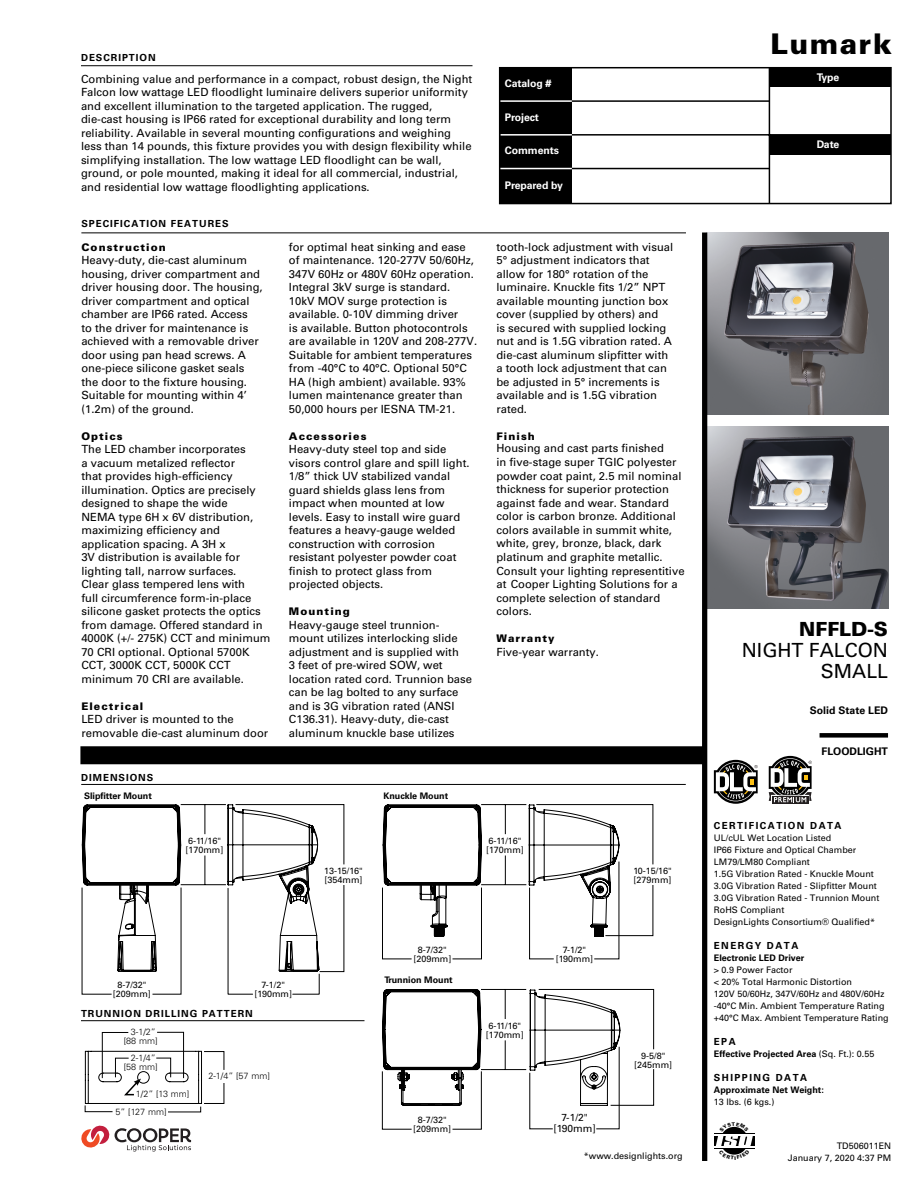
<style>
.page{position:relative;width:918px;height:1188px;background:#fff}
.page>*{position:absolute;margin:0;border:0;box-sizing:border-box;transform-origin:0 0}
.t1{font:900 28.5px "Univers LT Std";letter-spacing:.05em;color:#000}
.t2{font:19.5px/21px "Univers LT Std";color:#000;text-align:right}
.t3{font:900 19.5px "Univers LT Std";color:#000}
.t4{font:11.25px/13.5px "Univers LT Std";color:#000}
.t5{font:900 10.5px "Univers LT Std";letter-spacing:.1em;color:#000}
.t6{font:700 10.5px "Univers LT Std";letter-spacing:-.01em;color:#fff}
.t7{font:700 10.5px "Univers LT Std";color:#000}
.t8{font:10.2px/10.2px "Univers LT Std";color:#000;text-align:center}
.t9{font:700 9.75px "Univers LT Std";letter-spacing:.1em;color:#000}
.t10{font:700 9.75px "Univers LT Std";letter-spacing:.15em;color:#000}
.t11{font:9px/12px "Univers LT Std";color:#000}
.t12{font:700 9px "Univers LT Std";color:#000}
.t13{font:300 9px/8.7px "Univers LT Std";color:#000;text-align:center}
.s1{font-weight:400}
</style>
<div class="page">
<img style="left:707px;top:426px;width:182px;height:182px">
<img style="left:707px;top:233px;width:182px;height:182px">
<div style="left:820px;top:733px;width:68px;height:5px;background:#000"></div>
<hr style="left:81px;top:233px;width:605px;height:1px;background:#000">
<hr style="left:81px;top:65px;width:391px;height:1px;background:#000">
<svg style="left:714px;top:1133px;width:41px;height:16px"></svg>
<hr style="left:712px;top:1135px;width:44px;height:1px;background:#fff">
<hr style="left:712px;top:1146px;width:44px;height:1px;background:#fff">
<svg style="left:714px;top:760px;width:44px;height:44px"></svg>
<div style="left:702px;top:232px;width:5px;height:929px;background:#000"></div>
<div style="left:80px;top:746px;width:624px;height:18px;background:#000"></div>
<hr style="left:81px;top:784px;width:605px;height:1px;background:#000">
<svg style="left:772px;top:802px;width:36px;height:2px"></svg>
<svg style="left:769px;top:756px;width:43px;height:46px"></svg>
<div style="left:500px;top:68px;width:72px;height:136px;background:#000"></div>
<div style="left:770px;top:67px;width:121px;height:20px;background:#000"></div>
<div style="left:770px;top:135px;width:121px;height:20px;background:#000"></div>
<hr style="left:572px;top:100px;width:198px;height:2px;background:#000">
<hr style="left:500px;top:100px;width:72px;height:2px;background:#fff">
<hr style="left:572px;top:168px;width:198px;height:1px;background:#000">
<hr style="left:500px;top:168px;width:72px;height:1px;background:#fff">
<hr style="left:769px;top:68px;width:1px;height:136px;background:#000">
<hr style="left:572px;top:134px;width:319px;height:2px;background:#000">
<hr style="left:500px;top:134px;width:72px;height:2px;background:#fff">
<div style="left:499px;top:67px;width:393px;height:137px;border:2px solid #000"></div>
<svg style="left:81px;top:804px;width:573px;height:348px"></svg>
<svg style="left:716px;top:1126px;width:37px;height:29px"></svg>
<p class="t9" style="left:81px;top:52px;width:76px">DESCRIPTION</p>
<p class="t4" style="left:81px;top:72px;width:393px">Combining value and performance in a compact, robust design, the Night Falcon low wattage LED floodlight luminaire delivers superior uniformity and excellent illumination to the targeted application. The rugged, die-cast housing is IP66 rated for exceptional durability and long term reliability. Available in several mounting configurations and weighing less than 14 pounds, this fixture provides you with design flexibility while simplifying installation. The low wattage LED floodlight can be wall, ground, or pole mounted, making it ideal for all commercial, industrial, and residential low wattage floodlighting applications.</p>
<p class="t9" style="left:81px;top:218px;width:149px">SPECIFICATION FEATURES</p>
<p class="t5" style="left:81px;top:240px;width:86px">Construction</p>
<p class="t4" style="left:81px;top:254px;width:183px">Heavy-duty, die-cast aluminum housing, driver compartment and driver housing door. The housing, driver compartment and optical chamber are IP66 rated. Access<br>to the driver for maintenance is achieved with a removable driver door using pan head screws. A one-piece silicone gasket seals the door to the fixture housing.<br>Suitable for mounting within 4’ (1.2m) of the ground.</p>
<p class="t5" style="left:81px;top:429px;width:43px">Optics</p>
<p class="t4" style="left:81px;top:443px;width:191px">The LED chamber incorporates<br>a vacuum metalized reflector<br>that provides high-efficiency illumination. Optics are precisely designed to shape the wide<br>NEMA type 6H x 6V distribution, maximizing efficiency and application spacing. A 3H x<br>3V distribution is available for lighting tall, narrow surfaces.<br>Clear glass tempered lens with<br>full circumference form-in-place silicone gasket protects the optics from damage. Offered standard in<br>4000K (+/- 275K) CCT and minimum<br>70 CRI optional. Optional 5700K<br>CCT, 3000K CCT, 5000K CCT minimum 70 CRI are available.</p>
<p class="t5" style="left:81px;top:699px;width:63px">Electrical</p>
<p class="t4" style="left:81px;top:713px;width:188px">LED driver is mounted to the removable die-cast aluminum door</p>
<p class="t9" style="left:81px;top:771px;width:74px">DIMENSIONS</p>
<p class="t12" style="left:84px;top:790px;width:69px">Slipfitter Mount</p>
<p class="t4" style="left:289px;top:240px;width:190px">for optimal heat sinking and ease of maintenance. 120-277V 50/60Hz, 347V 60Hz or 480V 60Hz operation.<br>Integral 3kV surge is standard.<br>10kV MOV surge protection is available. 0-10V dimming driver<br>is available. Button photocontrols are available in 120V and 208-277V.<br>Suitable for ambient temperatures from -40°C to 40°C. Optional 50°C HA (high ambient) available. 93% lumen maintenance greater than 50,000 hours per IESNA TM-21.</p>
<p class="t5" style="left:289px;top:429px;width:79px">Accessories</p>
<p class="t4" style="left:289px;top:443px;width:182px">Heavy-duty steel top and side visors control glare and spill light.<br>1/8” thick UV stabilized vandal guard shields glass lens from impact when mounted at low levels. Easy to install wire guard features a heavy-gauge welded construction with corrosion resistant polyester powder coat finish to protect glass from projected objects.</p>
<p class="t5" style="left:289px;top:605px;width:63px">Mounting</p>
<p class="t4" style="left:289px;top:618px;width:185px">Heavy-gauge steel trunnion&shy;mount utilizes interlocking slide adjustment and is supplied with<br>3 feet of pre-wired SOW, wet location rated cord. Trunnion base can be lag bolted to any surface and is 3G vibration rated (ANSI<br>C136.31). Heavy-duty, die-cast aluminum knuckle base utilizes</p>
<p class="t12" style="left:383px;top:790px;width:66px">Knuckle Mount</p>
<p class="t6" style="left:505px;top:77px;width:48px">Catalog #</p>
<p class="t6" style="left:505px;top:111px;width:36px">Project</p>
<p class="t6" style="left:505px;top:144px;width:56px">Comments</p>
<p class="t6" style="left:505px;top:179px;width:60px">Prepared by</p>
<p class="t4" style="left:496px;top:240px;width:178px">tooth-lock adjustment with visual<br>5° adjustment indicators that allow for 180° rotation of the luminaire. Knuckle fits 1/2” NPT available mounting junction box cover (supplied by others) and<br>is secured with supplied locking nut and is 1.5G vibration rated. A die-cast aluminum slipfitter with a tooth lock adjustment that can be adjusted in 5° increments is available and is 1.5G vibration rated.</p>
<p class="t5" style="left:496px;top:429px;width:40px">Finish</p>
<p class="t4" style="left:496px;top:442px;width:190px">Housing and cast parts finished<br>in five-stage super TGIC polyester powder coat paint, 2.5 mil nominal thickness for superior protection against fade and wear. Standard color is carbon bronze. Additional colors available in summit white, white, grey, bronze, black, dark platinum and graphite metallic.<br>Consult your lighting representitive at Cooper Lighting Solutions for a complete selection of standard colors.</p>
<p class="t5" style="left:496px;top:631px;width:60px">Warranty</p>
<p class="t4" style="left:496px;top:645px;width:104px">Five-year warranty.</p>
<p class="t11" style="left:186px;top:836px;width:39px;line-height:9px">6-11/16" [170mm]</p>
<p class="t11" style="left:324px;top:866px;width:40px;line-height:9px">13-15/16" [354mm]</p>
<p class="t11" style="left:486px;top:836px;width:39px;line-height:9px">6-11/16" [170mm]</p>
<p class="t11" style="left:633px;top:866px;width:40px;line-height:9px">10-15/16" [279mm]</p>
<p class="t11" style="left:113px;top:980px;width:39px;line-height:9px;text-align:center">8-7/32" [209mm]</p>
<p class="t11" style="left:255px;top:980px;width:39px;line-height:9px;text-align:center">7-1/2" [190mm]</p>
<p class="t9" style="left:81px;top:1008px;width:173px">TRUNNION DRILLING PATTERN</p>
<p class="t13" style="left:124px;top:1028px;width:35px">3-1/2” [88 mm]</p>
<p class="t13" style="left:124px;top:1054px;width:35px;text-align:right">2-1/4” [58 mm]</p>
<p class="t13" style="left:115px;top:1085px;width:75px;line-height:17.4px;text-align:left;text-indent:20px">1/2” [13 mm]<br>5” [127 mm]</p>
<p class="t13" style="left:208px;top:1072px;width:63px">2-1/4” [57 mm]</p>
<p class="t11" style="left:413px;top:945px;width:39px;line-height:9px;text-align:center">8-7/32" [209mm]</p>
<p class="t11" style="left:556px;top:945px;width:39px;line-height:9px;text-align:center">7-1/2" [190mm]</p>
<p class="t12" style="left:384px;top:975px;width:70px">Trunnion Mount</p>
<p class="t11" style="left:413px;top:1115px;width:39px;line-height:9px;text-align:center">8-7/32" [209mm]</p>
<p class="t11" style="left:486px;top:1021px;width:39px;line-height:9px">6-11/16" [170mm]</p>
<p class="t8" style="left:553px;top:1113px;width:44px">7-1/2" [190mm]</p>
<p class="t11" style="left:634px;top:1051px;width:39px;line-height:9px;text-align:center">9-5/8" [245mm]</p>
<p class="t11" style="left:584px;top:1150px;width:100px">*www.designlights.org</p>
<h1 class="t1" style="left:771px;top:26px;width:123px">Lumark</h1>
<p class="t6" style="left:817px;top:71px;width:24px">Type</p>
<p class="t6" style="left:817px;top:138px;width:24px">Date</p>
<h2 class="t3" style="left:799px;top:617px;width:90px">NFFLD-S</h2>
<h2 class="t2" style="left:742px;top:640px;width:148px">NIGHT FALCON<br>SMALL</h2>
<p class="t7" style="left:810px;top:704px;width:80px">Solid State LED</p>
<p class="t7" style="left:822px;top:745px;width:68px">FLOODLIGHT</p>
<p class="t10" style="left:714px;top:820px;width:129px">CERTIFICATION DATA</p>
<p class="t11" style="left:714px;top:832px;width:167px">UL/cUL Wet Location Listed<br>IP66 Fixture and Optical Chamber<br>LM79/LM80 Compliant<br>1.5G Vibration Rated - Knuckle Mount<br>3.0G Vibration Rated - Slipfitter Mount<br>3.0G Vibration Rated - Trunnion Mount<br>RoHS Compliant<br>DesignLights Consortium® Qualified*</p>
<p class="t10" style="left:714px;top:940px;width:86px">ENERGY DATA</p>
<p class="t12" style="left:714px;top:953px;width:92px">Electronic LED Driver</p>
<p class="t11" style="left:714px;top:964px;width:176px">&gt; 0.9 Power Factor<br>&lt; 20% Total Harmonic Distortion<br>120V 50/60Hz, 347V/60Hz and 480V/60Hz -40°C Min. Ambient Temperature Rating +40°C Max. Ambient Temperature Rating</p>
<p class="t9" style="left:714px;top:1036px;width:23px">EPA</p>
<p class="t12" style="left:714px;top:1049px;width:162px">Effective Projected Area <span class="s1">(Sq. Ft.): 0.55</span></p>
<p class="t10" style="left:714px;top:1072px;width:95px">SHIPPING DATA</p>
<p class="t12" style="left:714px;top:1085px;width:112px">Approximate Net Weight:</p>
<p class="t11" style="left:714px;top:1096px;width:62px">13 lbs. (6 kgs.)</p>
<p class="t11" style="left:788px;top:1140px;width:105px;text-align:right">TD506011EN<br>January 7, 2020 4:37 PM</p>
</div>
